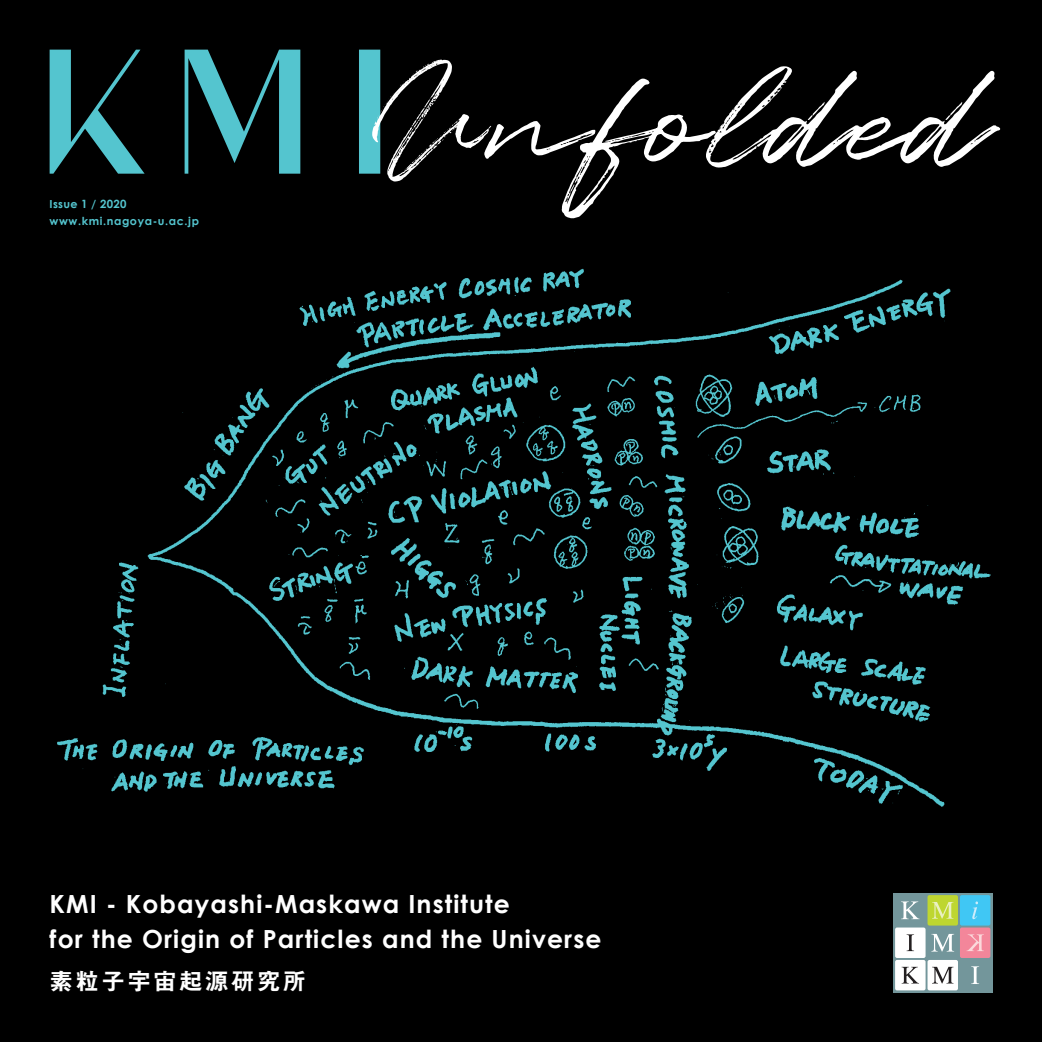
<style>
.page{position:relative;width:1042px;height:1042px;background:#000}
.page>*{position:absolute;margin:0;border:0;box-sizing:border-box;transform-origin:0 0}
.t1{font:700 25.03px/34.1px "Century Gothic";letter-spacing:.045em;color:#fff}
.t2{font:23.62px "Midashi Go Pro MB31";letter-spacing:.1em;color:#fff}
.t3{font:700 11.03px/17.3px "Century Gothic";letter-spacing:.055em;color:#54c5cf}
.s1{font-size:11.38px}
</style>
<div class="page">
<img style="left:57px;top:268px;width:934px;height:539px">
<div style="left:893px;top:893px;width:99px;height:99px;background:#73969b"></div>
<div style="left:895px;top:927px;width:30px;height:31px;background:#fff;border-radius:2px"></div>
<div style="left:895px;top:960px;width:30px;height:30px;background:#fff;border-radius:2px"></div>
<div style="left:927px;top:895px;width:31px;height:30px;background:#bed630;border-radius:2px"></div>
<div style="left:927px;top:960px;width:31px;height:30px;background:#fff;border-radius:2px"></div>
<div style="left:960px;top:895px;width:30px;height:30px;background:#40c7f4;border-radius:2px"></div>
<div style="left:960px;top:927px;width:30px;height:31px;background:#f3869a;border-radius:2px"></div>
<svg style="left:901px;top:901px;width:18px;height:18px"></svg>
<svg style="left:966px;top:934px;width:18px;height:17px"></svg>
<svg style="left:901px;top:967px;width:17px;height:16px"></svg>
<svg style="left:931px;top:934px;width:23px;height:17px"></svg>
<svg style="left:932px;top:902px;width:21px;height:16px"></svg>
<svg style="left:932px;top:967px;width:21px;height:16px"></svg>
<svg style="left:971px;top:966px;width:8px;height:18px"></svg>
<svg style="left:906px;top:934px;width:8px;height:17px"></svg>
<svg style="left:972px;top:901px;width:6px;height:18px"></svg>
<svg style="left:50px;top:50px;width:330px;height:124px"></svg>
<svg style="left:372px;top:60px;width:628px;height:158px"></svg>
<p class="t3" style="left:50px;top:194px;width:151px">Issue <span class="s1">1</span> / <span class="s1">2020 </span>www.kmi.nagoya-u.ac.jp</p>
<p class="t1" style="left:50px;top:886px;width:553px">KMI - Kobayashi-Maskawa Institute<br>for the Origin of Particles and the Universe</p>
<p class="t2" style="left:50px;top:961px;width:258px">素粒子宇宙起源研究所</p>
</div>
